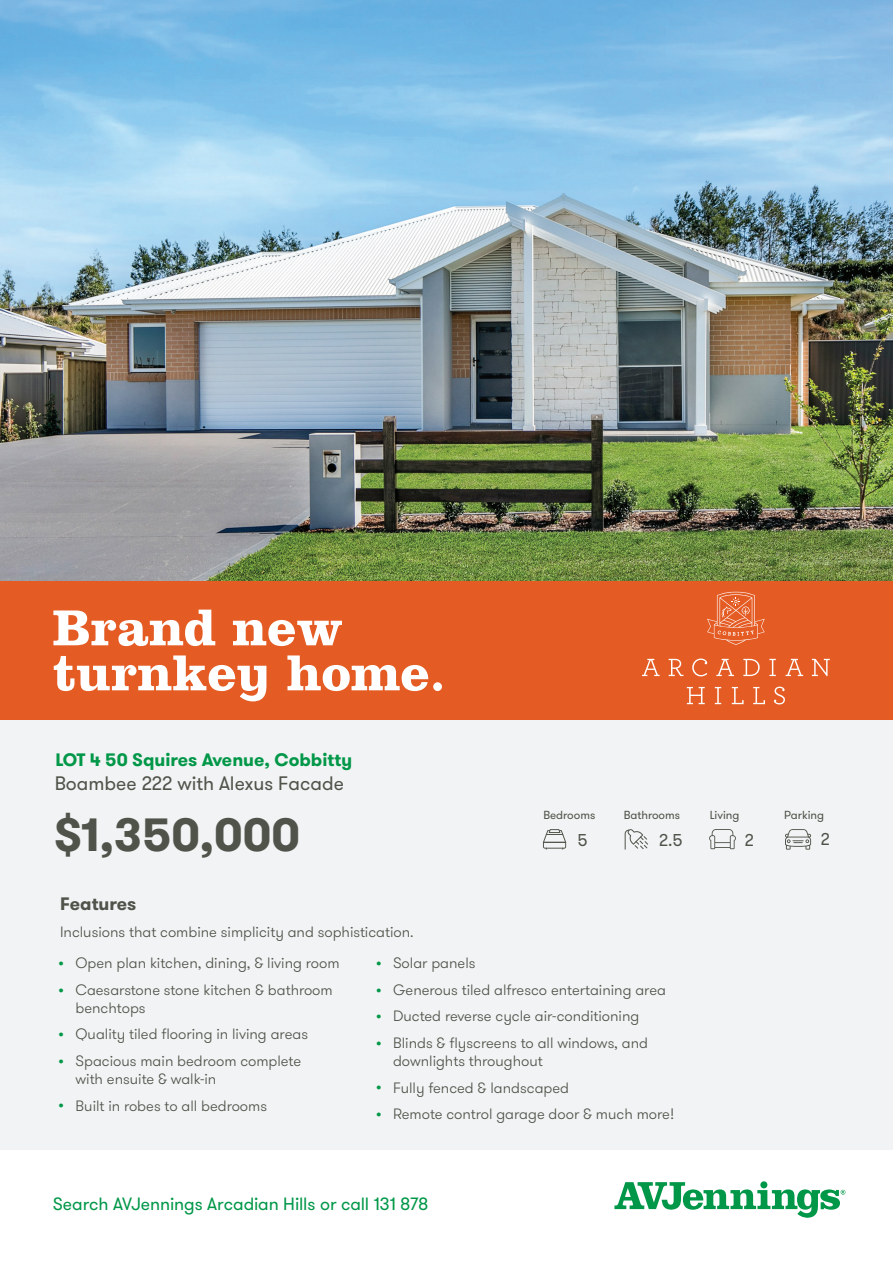
<style>
.page{position:relative;width:893px;height:1263px;background:#fff}
.page>*{position:absolute;margin:0;border:0;box-sizing:border-box;transform-origin:0 0}
.t1{font:52.5px/45px "Clarendon For AV Jennings";color:#fff}
.t2{font:700 46.5px "GT Walsheim";color:#50534a}
.t3{font:19.5px "GT Walsheim";color:#50534a}
.t4{font:700 18px "GT Walsheim";color:#009748}
.t5{font:700 18px "GT Walsheim";color:#50534a}
.t6{font:17.85px "GT Walsheim";letter-spacing:-.005em;color:#009748}
.t7{font:17.1px "GT Walsheim";color:#50534a}
.t8{font:300 15px/18px "GT Walsheim";color:#50534a}
.t9{font:11.7px "GT Walsheim";color:#50534a}
.s1{font-family:"Arial";font-weight:700;font-size:9px;color:#009748}
</style>
<div class="page">
<div style="left:0;top:590px;width:893px;height:559px;background:#f2f3f4"></div>
<div style="left:0;top:581px;width:893px;height:139px;background:#e45c24"></div>
<img style="left:0;top:0;width:893px;height:581px">
<svg style="left:709px;top:829px;width:27px;height:20px"></svg>
<svg style="left:785px;top:829px;width:26px;height:21px"></svg>
<svg style="left:625px;top:829px;width:23px;height:21px"></svg>
<svg style="left:543px;top:829px;width:23px;height:21px"></svg>
<svg style="left:614px;top:1181px;width:231px;height:37px"></svg>
<svg style="left:642px;top:659px;width:18px;height:17px"></svg>
<svg style="left:669px;top:659px;width:14px;height:17px"></svg>
<svg style="left:692px;top:658px;width:15px;height:18px"></svg>
<svg style="left:716px;top:659px;width:18px;height:17px"></svg>
<svg style="left:743px;top:659px;width:17px;height:17px"></svg>
<svg style="left:769px;top:659px;width:7px;height:17px"></svg>
<svg style="left:786px;top:659px;width:17px;height:17px"></svg>
<svg style="left:812px;top:659px;width:18px;height:17px"></svg>
<svg style="left:687px;top:687px;width:18px;height:17px"></svg>
<svg style="left:715px;top:687px;width:6px;height:17px"></svg>
<svg style="left:732px;top:687px;width:12px;height:17px"></svg>
<svg style="left:753px;top:687px;width:12px;height:17px"></svg>
<svg style="left:774px;top:687px;width:11px;height:17px"></svg>
<svg style="left:707px;top:592px;width:58px;height:53px"></svg>
<h1 class="t1" style="left:53px;top:605px;width:394px">Brand new turnkey home.</h1>
<p class="t4" style="left:55px;top:748px;width:298px">LOT 4 50 Squires Avenue, Cobbitty</p>
<h3 class="t3" style="left:55px;top:770px;width:291px">Boambee 222 with Alexus Facade</h3>
<h2 class="t2" style="left:53px;top:805px;width:249px">$1,350,000</h2>
<p class="t9" style="left:543px;top:807px;width:53px">Bedrooms</p>
<p class="t9" style="left:624px;top:807px;width:58px">Bathrooms</p>
<p class="t7" style="left:577px;top:829px;width:12px">5</p>
<p class="t7" style="left:659px;top:829px;width:25px">2.5</p>
<p class="t5" style="left:60px;top:892px;width:78px">Features</p>
<p class="t8" style="left:60px;top:923px;width:355px">Inclusions that combine simplicity and sophistication.</p>
<p class="t8" style="left:59px;top:954px;width:282px"><span class="s1">●</span> Open plan kitchen, dining, &amp; living room</p>
<p class="t8" style="left:76px;top:981px;width:259px;text-indent:-17px"><span class="s1">●</span> Caesarstone stone kitchen &amp; bathroom benchtops</p>
<p class="t8" style="left:59px;top:1025px;width:251px"><span class="s1">●</span> Quality tiled flooring in living areas</p>
<p class="t8" style="left:76px;top:1052px;width:227px;text-indent:-17px"><span class="s1">●</span> Spacious main bedroom complete with ensuite &amp; walk-in</p>
<p class="t8" style="left:59px;top:1097px;width:210px"><span class="s1">●</span> Built in robes to all bedrooms</p>
<p class="t8" style="left:376px;top:954px;width:101px"><span class="s1">●</span> Solar panels</p>
<p class="t8" style="left:376px;top:981px;width:291px"><span class="s1">●</span> Generous tiled alfresco entertaining area</p>
<p class="t8" style="left:376px;top:1007px;width:265px"><span class="s1">●</span> Ducted reverse cycle air-conditioning</p>
<p class="t8" style="left:393px;top:1034px;width:256px;text-indent:-17px"><span class="s1">●</span> Blinds &amp; flyscreens to all windows, and downlights throughout</p>
<p class="t8" style="left:376px;top:1079px;width:195px"><span class="s1">●</span> Fully fenced &amp; landscaped</p>
<p class="t8" style="left:376px;top:1105px;width:300px"><span class="s1">●</span> Remote control garage door &amp; much more!</p>
<p class="t9" style="left:710px;top:807px;width:31px">Living</p>
<p class="t9" style="left:784px;top:807px;width:41px">Parking</p>
<p class="t7" style="left:745px;top:829px;width:11px">2</p>
<p class="t7" style="left:821px;top:828px;width:11px">2</p>
<p class="t6" style="left:53px;top:1192px;width:377px">Search AVJennings Arcadian Hills or call 131 878</p>
</div>
